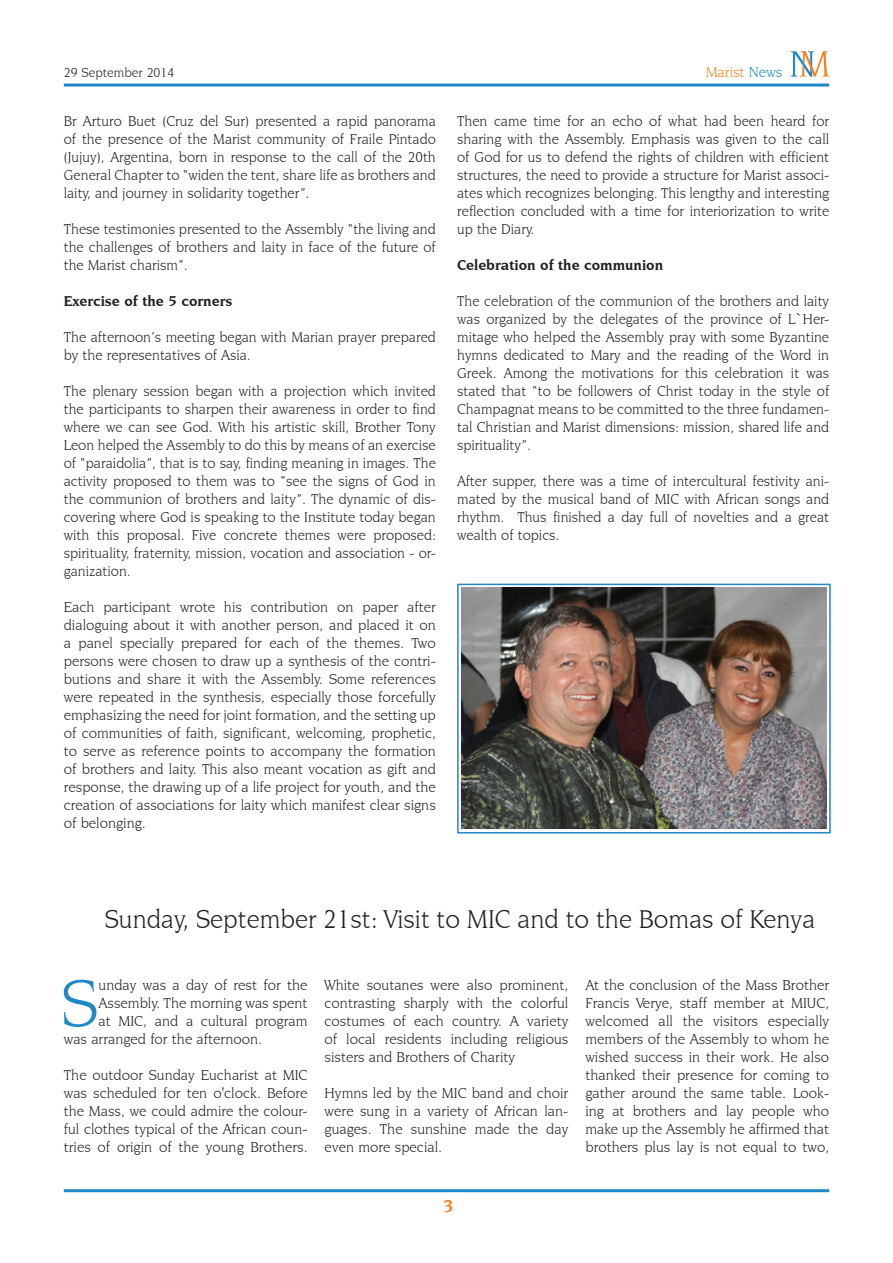
<style>
.page{position:relative;width:893px;height:1263px;background:#fff}
.page>*{position:absolute;margin:0;border:0;box-sizing:border-box;transform-origin:0 0}
.paragrafo4ComMaiuscu{font:70.2px "Novarese IT Cby BT";color:#2088c9}
.Sottotitolo{font:27px "Novarese IT Cby BT";color:#231f20}
.Normale{font:700 18px "Novarese IT Cby BT";color:#f58220}
.paragrafo4{font:15px/18px "Novarese IT Cby BT";color:#231f20;text-align:justify}
.paragrafo4ComMaiuscu-2{font:15px "Novarese IT Cby BT";color:#231f20}
.paragrafo4-2{font:700 15px "Novarese IT Cby BT";color:#231f20}
.Normale-2{font:15px "Novarese IT Cby BT";color:#f58220}
.Normale-3{font:13.5px "Novarese IT Cby BT";color:#231f20}
.s1{color:#2088c9}
</style>
<div class="page">
<hr style="left:64px;top:1189px;width:765px;height:3px;background:#2088c9">
<hr style="left:64px;top:84px;width:765px;height:3px;background:#2088c9">
<svg style="left:791px;top:51px;width:38px;height:26px"></svg>
<img style="left:461px;top:588px;width:365px;height:241px">
<div style="left:457px;top:584px;width:374px;height:249px;border:2px solid #2088c9"></div>
<p class="Normale-3" style="left:64px;top:64px;width:112px">29 September 2014</p>
<p class="Normale-2" style="left:706px;top:63px;width:78px">Marist <span class="s1">News</span></p>
<p class="paragrafo4" style="left:64px;top:112px;width:374px">Br Arturo Buet (Cruz del Sur) presented a rapid panorama of the presence of the Marist community of Fraile Pintado (Jujuy), Argentina, born in response to the call of the 20th General Chapter to “widen the tent, share life as brothers and laity, and journey in solidarity together”.</p>
<p class="paragrafo4" style="left:64px;top:220px;width:374px">These testimonies presented to the Assembly “the living and the challenges of brothers and laity in face of the future of the Marist charism”.</p>
<p class="paragrafo4-2" style="left:64px;top:292px;width:170px">Exercise of the 5 corners</p>
<p class="paragrafo4" style="left:64px;top:328px;width:374px">The afternoon’s meeting began with Marian prayer prepared by the representatives of Asia.</p>
<p class="paragrafo4" style="left:64px;top:382px;width:374px">The plenary session began with a projection which invited the participants to sharpen their awareness in order to find where we can see God. With his artistic skill, Brother Tony Leon helped the Assembly to do this by means of an exercise of “paraidolia”, that is to say, finding meaning in images. The activity proposed to them was to “see the signs of God in the communion of brothers and laity”. The dynamic of dis&shy;covering where God is speaking to the Institute today began with this proposal. Five concrete themes were proposed: spirituality, fraternity, mission, vocation and association - or&shy;ganization.</p>
<p class="paragrafo4" style="left:64px;top:598px;width:374px">Each participant wrote his contribution on paper after dialoguing about it with another person, and placed it on a panel specially prepared for each of the themes. Two persons were chosen to draw up a synthesis of the contri&shy;butions and share it with the Assembly. Some references were repeated in the synthesis, especially those forcefully emphasizing the need for joint formation, and the setting up of communities of faith, significant, welcoming, prophetic, to serve as reference points to accompany the formation of brothers and laity. This also meant vocation as gift and response, the drawing up of a life project for youth, and the creation of associations for laity which manifest clear signs of belonging.</p>
<p class="paragrafo4" style="left:457px;top:112px;width:374px">Then came time for an echo of what had been heard for sharing with the Assembly. Emphasis was given to the call of God for us to defend the rights of children with efficient structures, the need to provide a structure for Marist associ&shy;ates which recognizes belonging. This lengthy and interesting reflection concluded with a time for interiorization to write up the Diary.</p>
<p class="paragrafo4-2" style="left:457px;top:256px;width:208px">Celebration of the communion</p>
<p class="paragrafo4" style="left:457px;top:292px;width:374px">The celebration of the communion of the brothers and laity was organized by the delegates of the province of L`Her&shy;mitage who helped the Assembly pray with some Byzantine hymns dedicated to Mary and the reading of the Word in Greek. Among the motivations for this celebration it was stated that “to be followers of Christ today in the style of Champagnat means to be committed to the three fundamen&shy;tal Christian and Marist dimensions: mission, shared life and spirituality”.</p>
<p class="paragrafo4" style="left:457px;top:472px;width:374px">After supper, there was a time of intercultural festivity ani&shy;mated by the musical band of MIC with African songs and rhythm. Thus finished a day full of novelties and a great wealth of topics.</p>
<p class="Sottotitolo" style="left:105px;top:903px;width:712px">Sunday, September 21st: Visit to MIC and to the Bomas of Kenya</p>
<p class="paragrafo4ComMaiuscu" style="left:61px;top:961px;width:39px">S</p>
<p class="paragrafo4ComMaiuscu-2" style="left:99px;top:976px;width:211px">unday was a day of rest for the</p>
<p class="paragrafo4ComMaiuscu-2" style="left:99px;top:994px;width:211px">Assembly. The morning was spent</p>
<p class="paragrafo4ComMaiuscu-2" style="left:99px;top:1012px;width:211px">at MIC, and a cultural program</p>
<p class="paragrafo4ComMaiuscu-2" style="left:64px;top:1030px;width:200px">was arranged for the afternoon.</p>
<p class="paragrafo4" style="left:64px;top:1066px;width:245px">The outdoor Sunday Eucharist at MIC was scheduled for ten o'clock. Before the Mass, we could admire the colour&shy;ful clothes typical of the African coun&shy;tries of origin of the young Brothers.</p>
<p class="paragrafo4" style="left:325px;top:976px;width:245px">White soutanes were also prominent, contrasting sharply with the colorful costumes of each country. A variety of local residents including religious sisters and Brothers of Charity</p>
<p class="paragrafo4" style="left:325px;top:1084px;width:245px">Hymns led by the MIC band and choir were sung in a variety of African lan&shy;guages. The sunshine made the day even more special.</p>
<p class="paragrafo4" style="left:585px;top:976px;width:245px">At the conclusion of the Mass Brother Francis Verye, staff member at MIUC, welcomed all the visitors especially members of the Assembly to whom he wished success in their work. He also thanked their presence for coming to gather around the same table. Look&shy;ing at brothers and lay people who make up the Assembly he affirmed that brothers plus lay is not equal to two,</p>
<p class="Normale" style="left:443px;top:1195px;width:12px">3</p>
</div>
